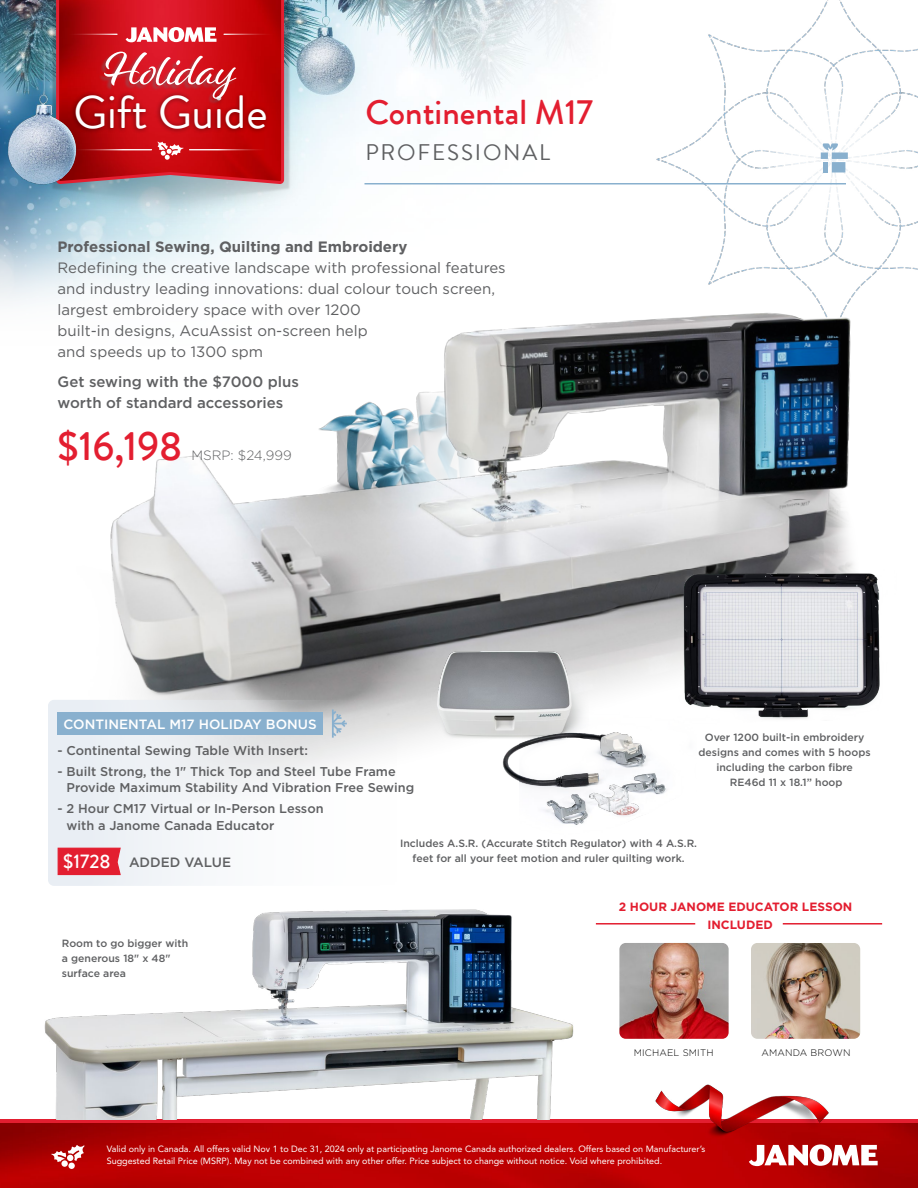
<style>
.page{position:relative;width:918px;height:1188px;background:#fff}
.page>*{position:absolute;margin:0;border:0;box-sizing:border-box;transform-origin:0 0}
.t1{font:46.5px "Brandon Grotesque";color:#fff}
.t2{font:500 40.5px "Brandon Grotesque";color:#e31e30}
.t3{font:500 34.5px "Brandon Grotesque";color:#e31e30}
.t4{font:22.5px "Brandon Grotesque";letter-spacing:.08em;color:#5f6062}
.t5{font:15px/21px "Gotham";color:#5f6062}
.t6{font:500 15px/21px "Gotham";color:#5f6062}
.t7{font:700 15px "Gotham";color:#5f6062}
.t8{font:500 13.5px "Gotham";color:#fff}
.t9{font:500 13.5px "Gotham";color:#5f6062}
.t10{font:300 13.5px "Gotham";color:#5f6062}
.t11{font:500 12.75px/16.5px "Gotham";color:#5f6062}
.t12{font:700 12px/18px "Gotham";color:#e31e30}
.t13{font:500 10.5px/15px "Gotham";color:#5f6062;text-align:center}
.t14{font:300 9.45px "Gotham";letter-spacing:.02em;color:#000}
.t15{font:9px/12.6px "Avenir LT Std";color:#fff}
.s1{font-family:"Brandon Grotesque";font-size:19.5px;color:#fff}
</style>
<div class="page">
<img style="left:0;top:0;width:637px;height:302px">
<div style="left:0;top:1119px;width:918px;height:69px;background:#e31e30"></div>
<img style="left:0;top:1123px;width:918px;height:65px">
<svg style="left:51px;top:1145px;width:34px;height:17px"></svg>
<svg style="left:61px;top:1160px;width:7px;height:7px"></svg>
<div style="left:68px;top:1163px;width:7px;height:6px;background:#fff;border-radius:50%"></div>
<svg style="left:749px;top:1144px;width:129px;height:22px"></svg>
<img style="left:4px;top:251px;width:849px;height:450px">
<img style="left:648px;top:0;width:270px;height:317px">
<svg style="left:48px;top:700px;width:369px;height:186px;fill:#f0f3f6"></svg>
<img style="left:44px;top:909px;width:552px;height:210px">
<div style="left:735px;top:62px;width:183px;height:197px;background:#fff"></div>
<img style="left:620px;top:944px;width:108px;height:94px">
<div style="left:616px;top:940px;width:116px;height:102px;border:3px solid #fff;border-radius:8px"></div>
<img style="left:752px;top:944px;width:107px;height:94px">
<div style="left:748px;top:940px;width:115px;height:102px;border:3px solid #fff;border-radius:8px"></div>
<hr style="left:364px;top:183px;width:482px;height:1px;background:#89b0ce">
<img style="left:669px;top:565px;width:211px;height:154px">
<img style="left:382px;top:636px;width:238px;height:215px">
<img style="left:486px;top:706px;width:211px;height:139px">
<svg style="left:821px;top:143px;width:27px;height:29px"></svg>
<svg style="left:57px;top:847px;width:65px;height:29px"></svg>
<img style="left:649px;top:1135px;width:184px;height:2px">
<img style="left:649px;top:1132px;width:184px;height:3px">
<img style="left:649px;top:1084px;width:184px;height:48px">
<div style="left:58px;top:712px;width:265px;height:23px;background:#89b0ce"></div>
<svg style="left:332px;top:710px;width:15px;height:28px"></svg>
<hr style="left:596px;top:923px;width:99px;height:2px;background:#e31e30">
<hr style="left:783px;top:923px;width:99px;height:2px;background:#e31e30">
<img style="left:4px;top:0;width:334px;height:246px">
<svg style="left:56px;top:0;width:228px;height:184px"></svg>
<img style="left:0;top:75px;width:116px;height:141px">
<h1 class="t1" style="left:73px;top:80px;width:196px">Gift Guide</h1>
<h3 class="t3" style="left:365px;top:89px;width:229px">Continental M17</h3>
<h3 class="t4" style="left:365px;top:137px;width:186px">PROFESSIONAL</h3>
<h3 class="t7" style="left:58px;top:237px;width:351px">Professional Sewing, Quilting and Embroidery</h3>
<h3 class="t5" style="left:58px;top:257px;width:450px">Redefining the creative landscape with professional features and industry leading innovations: dual colour touch screen, largest embroidery space with over 1200<br>built-in designs, AcuAssist on-screen help<br>and speeds up to 1300 spm</h3>
<h3 class="t6" style="left:58px;top:371px;width:243px">Get sewing with the $7000 plus worth of standard accessories</h3>
<h2 class="t2" style="left:58px;top:418px;width:126px">$16,198</h2>
<h3 class="t10" style="left:191px;top:446px;width:102px">MSRP: $24,999</h3>
<h3 class="t8" style="left:64px;top:715px;width:255px">CONTINENTAL M17 HOLIDAY BONUS</h3>
<h3 class="t11" style="left:58px;top:742px;width:252px">- Continental Sewing Table With Insert:</h3>
<h3 class="t11" style="left:67px;top:763px;width:349px;text-indent:-9px">- Built Strong, the 1" Thick Top and Steel Tube Frame<br>Provide Maximum Stability And Vibration Free Sewing</h3>
<h3 class="t11" style="left:67px;top:800px;width:259px;text-indent:-9px">- 2 Hour CM17 Virtual or In-Person Lesson with a Janome Canada Educator</h3>
<p class="t13" style="left:699px;top:730px;width:174px">Over 1200 built-in embroidery designs and comes with 5 hoops including the carbon fibre<br>RE46d 11 x 18.1” hoop</p>
<h3 class="t9" style="left:63px;top:853px;width:169px"><span class="s1">$1728</span> ADDED VALUE</h3>
<p class="t13" style="left:62px;top:935px;width:128px;text-align:left">Room to go bigger with a generous 18" x 48" surface area</p>
<p class="t13" style="left:400px;top:836px;width:298px">Includes A.S.R. (Accurate Stitch Regulator) with 4 A.S.R. feet for all your feet motion and ruler quilting work.</p>
<h3 class="t12" style="left:707px;top:897px;width:146px;text-indent:-89px">2 HOUR JANOME EDUCATOR LESSON<br>INCLUDED</h3>
<p class="t14" style="left:634px;top:1047px;width:81px">MICHAEL SMITH</p>
<p class="t14" style="left:761px;top:1047px;width:91px">AMANDA BROWN</p>
<p class="t15" style="left:107px;top:1142px;width:600px">Valid only in Canada. All offers valid Nov 1 to Dec 31, 2024 only at participating Janome Canada authorized dealers. Offers based on Manufacturer’s<br>Suggested Retail Price (MSRP). May not be combined with any other offer. Price subject to change without notice. Void where prohibited.</p>
</div>
